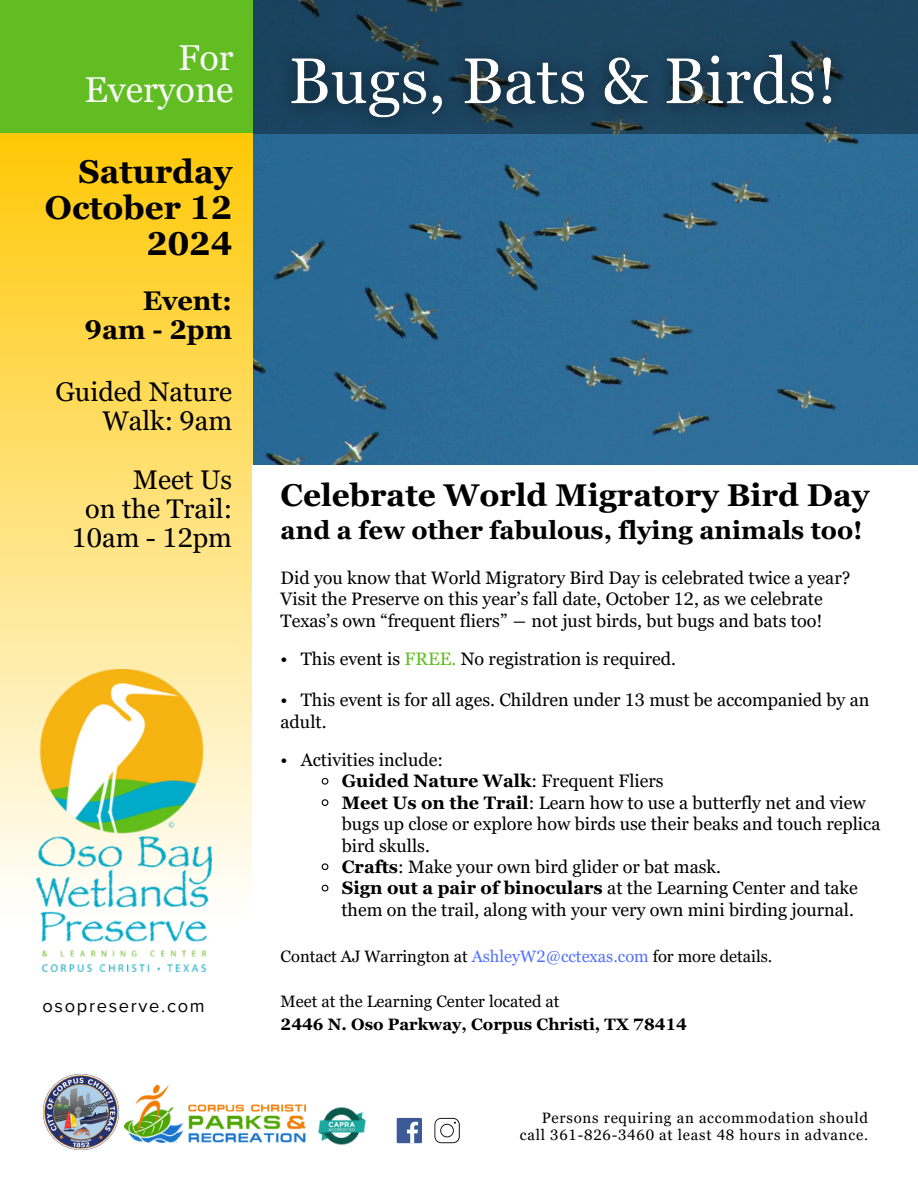
<style>
.page{position:relative;width:918px;height:1188px;background:#fff}
.page>*{position:absolute;margin:0;border:0;box-sizing:border-box;transform-origin:0 0}
.t1{font:36px/32.7px "Georgia Pro";color:#f8f8f8;text-align:right}
.t2{font:700 33px/36px "Georgia Pro";color:#000;text-align:right}
.t3{font:700 31.5px "Georgia Pro";color:#000}
.t4{font:27px/29.2px "Georgia Pro";color:#000;text-align:right}
.t5{font:700 27px/29.2px "Georgia Pro";color:#000;text-align:right}
.t6{font:700 25.5px "Georgia Pro";color:#000}
.t7{font:18.3px "Proxima Nova";letter-spacing:.09em;color:#000}
.t8{font:18px/21.3px "Georgia Pro";color:#000}
.t9{font:700 18px "Georgia Pro";color:#000}
.t10{font:700 16.5px/22.5px "Georgia Pro";color:#000}
.t11{font:16.5px "Georgia Pro";color:#000}
.t12{font:15px "Georgia Pro";letter-spacing:.05em;color:#000}
.s1{color:#61bd21}
.s2{font-weight:400}
.s3{font-weight:700}
.s4{color:#5271ff}
</style>
<div class="page">
<img style="left:252px;top:133px;width:666px;height:331px">
<div style="left:240px;top:0;width:678px;height:133px;background:#1d4661"></div>
<div style="left:0;top:122px;width:252px;height:803px;background:linear-gradient(to bottom,#ffc702,#fff)"></div>
<div style="left:0;top:0;width:252px;height:133px;background:#61bd21"></div>
<img style="left:318px;top:1107px;width:47px;height:38px">
<img style="left:125px;top:1085px;width:181px;height:57px">
<img style="left:43px;top:1074px;width:75px;height:76px">
<div style="left:397px;top:1118px;width:25px;height:25px;background:#3d5a98"></div>
<svg style="left:407px;top:1122px;width:11px;height:21px"></svg>
<svg style="left:434px;top:1118px;width:26px;height:25px"></svg>
<img style="left:36px;top:670px;width:176px;height:301px">
<svg style="left:321px;top:777px;width:8px;height:8px"></svg>
<svg style="left:321px;top:799px;width:8px;height:7px"></svg>
<svg style="left:321px;top:863px;width:8px;height:8px"></svg>
<svg style="left:321px;top:884px;width:8px;height:8px"></svg>
<img style="left:264px;top:28px;width:596px;height:121px">
<p class="t1" style="left:84px;top:41px;width:151px">For<br>Everyone</p>
<p class="t2" style="left:45px;top:153px;width:189px">Saturday<br>October 12<br>2024</p>
<h6 class="t5" style="left:84px;top:286px;width:149px">Event:<br>9am - 2pm</h6>
<p class="t4" style="left:55px;top:377px;width:178px">Guided Nature<br>Walk: 9am</p>
<p class="t4" style="left:72px;top:465px;width:162px">Meet Us<br>on the Trail:<br>10am - 12pm</p>
<p class="t7" style="left:43px;top:995px;width:164px">osopreserve.com</p>
<h6 class="t3" style="left:281px;top:477px;width:591px">Celebrate World Migratory Bird Day</h6>
<h6 class="t6" style="left:281px;top:515px;width:584px">and a few other fabulous, flying animals too!</h6>
<h6 class="t8" style="left:281px;top:567px;width:571px">Did you know that World Migratory Bird Day is celebrated twice a year?<br>Visit the Preserve on this year’s fall date, October 12, as we celebrate<br>Texas’s own “frequent fliers” ― not just birds, but bugs and bats too!</h6>
<h6 class="t8" style="left:281px;top:648px;width:397px">• This event is <span class="s1">FREE.</span> No registration is required.</h6>
<p class="t8" style="left:281px;top:690px;width:590px">• This event is for all ages. Children under 13 must be accompanied by an adult.</p>
<p class="t8" style="left:281px;top:749px;width:164px">• Activities include:</p>
<p class="t9" style="left:342px;top:771px;width:323px">Guided Nature Walk<span class="s2">: Frequent Fliers</span></p>
<p class="t8" style="left:342px;top:792px;width:540px"><span class="s3">Meet Us on the Trail</span>: Learn how to use a butterfly net and view bugs up close or explore how birds use their beaks and touch replica bird skulls.</p>
<h6 class="t8" style="left:342px;top:856px;width:381px"><span class="s3">Crafts</span>: Make your own bird glider or bat mask.</h6>
<h6 class="t8" style="left:342px;top:877px;width:518px"><span class="s3">Sign out a pair of binoculars</span> at the Learning Center and take</h6>
<h6 class="t8" style="left:341px;top:899px;width:514px">them on the trail, along with your very own mini birding journal.</h6>
<p class="t11" style="left:281px;top:947px;width:493px">Contact AJ Warrington at <span class="s4">AshleyW2@cctexas.com</span> for more details.</p>
<p class="t10" style="left:281px;top:990px;width:408px"><span class="s2">Meet at the Learning Center located at<br></span>2446 N. Oso Parkway, Corpus Christi, TX 78414</p>
<h4 class="t12" style="left:542px;top:1109px;width:328px">Persons requiring an accommodation should</h4>
<h6 class="t12" style="left:520px;top:1126px;width:350px">call 361-826-3460 at least 48 hours in advance.</h6>
</div>
